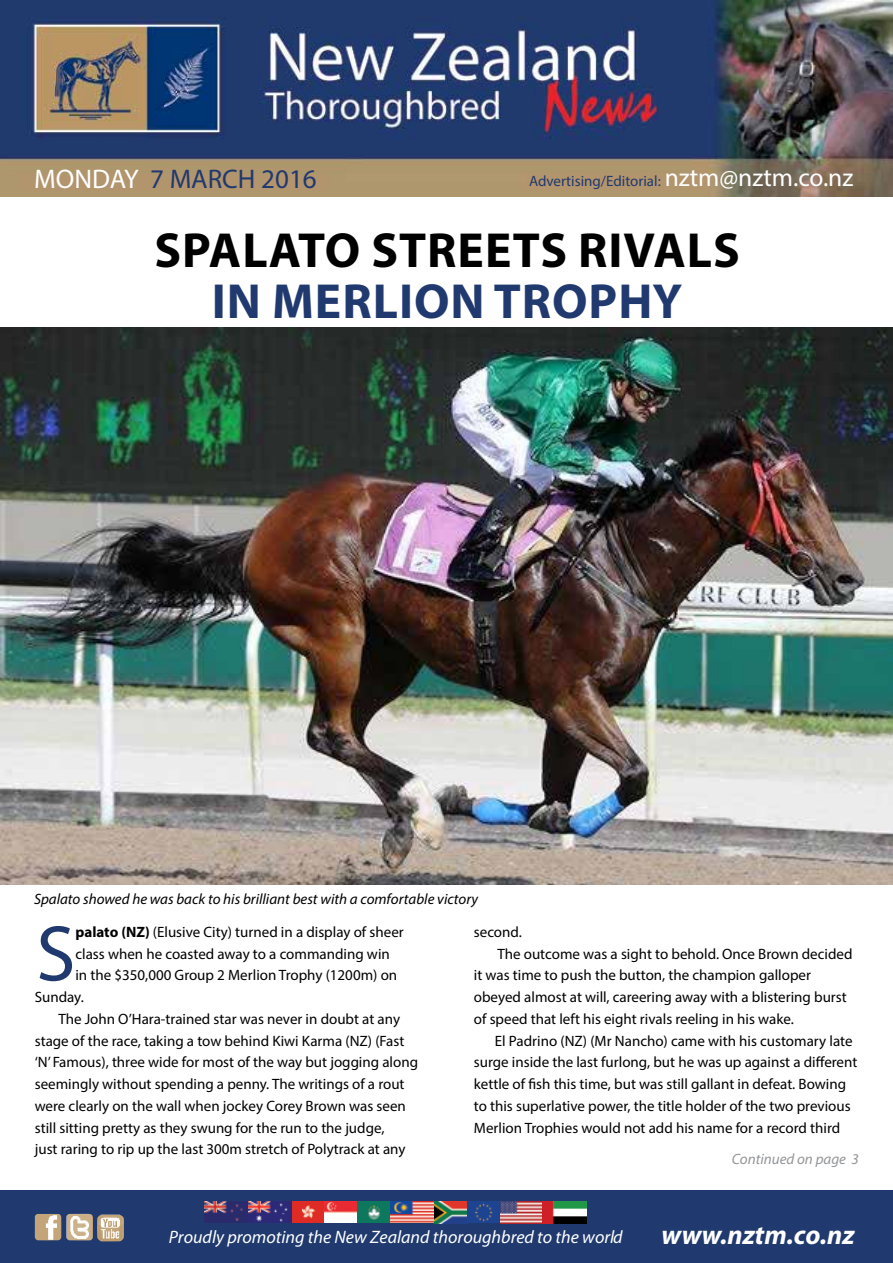
<style>
.page{position:relative;width:893px;height:1263px;background:#fff}
.page>*{position:absolute;margin:0;border:0;box-sizing:border-box;transform-origin:0 0}
.t1{font:79.5px "Myriad Pro";color:#20396f}
.t2{font:700 49.5px "Myriad Pro";letter-spacing:.02em;color:#000}
.t3{font:700 49.5px "Myriad Pro";letter-spacing:.02em;color:#20396f}
.t4{font:27px "Myriad Pro";color:#20396f}
.t5{font:italic 700 27px "Myriad Pro";color:#fff}
.t6{font:italic 18px "Myriad Pro";color:#fff}
.t7{font:15px "Myriad Pro";color:#000}
.t8{font:italic 15px "Myriad Pro";color:#000}
.t9{font:15px "Myriad Pro";color:#20396f}
.t10{font:italic 15px "Myriad Pro";color:#939598}
.s1{color:#fff}
.s2{font-size:25.5px;color:#fff}
.s3{font-weight:700}
</style>
<div class="page">
<div style="left:0;top:1191px;width:893px;height:72px;background:#203a6f"></div>
<img style="left:97px;top:1214px;width:27px;height:27px">
<img style="left:66px;top:1214px;width:27px;height:26px">
<img style="left:35px;top:1214px;width:26px;height:26px">
<img style="left:205px;top:1201px;width:381px;height:22px">
<img style="left:1px;top:327px;width:892px;height:557px">
<img style="left:0;top:0;width:893px;height:197px">
<h3 class="t4" style="left:34px;top:162px;width:284px"><span class="s1">MONDAY</span> 7 MARCH 2016</h3>
<p class="t9" style="left:529px;top:171px;width:326px">Advertising/Editorial: <span class="s2">nztm@nztm.co.nz</span></p>
<h2 class="t2" style="left:154px;top:218px;width:582px">SPALATO STREETS RIVALS</h2>
<h2 class="t3" style="left:212px;top:269px;width:472px">IN MERLION TROPHY</h2>
<p class="t8" style="left:34px;top:890px;width:446px">Spalato showed he was back to his brilliant best with a comfortable victory</p>
<h1 class="t1" style="left:36px;top:905px;width:41px">S</h1>
<p class="t7" style="left:75px;top:923px;width:330px"><span class="s3">PALATO (NZ)</span> (Elusive City) turned in a display of sheer</p>
<p class="t7" style="left:75px;top:944px;width:316px">class when he coasted away to a commanding win</p>
<p class="t7" style="left:75px;top:966px;width:323px">in the $350,000 Group 2 Merlion Trophy (1200m) on</p>
<p class="t7" style="left:35px;top:988px;width:51px">Sunday.</p>
<p class="t7" style="left:58px;top:1010px;width:343px">The John O’Hara-trained star was never in doubt at any</p>
<p class="t7" style="left:35px;top:1031px;width:371px">stage of the race, taking a tow behind Kiwi Karma (NZ) (Fast</p>
<p class="t7" style="left:35px;top:1053px;width:385px">‘N’ Famous), three wide for most of the way but jogging along</p>
<p class="t7" style="left:35px;top:1075px;width:371px">seemingly without spending a penny. The writings of a rout</p>
<p class="t7" style="left:35px;top:1097px;width:373px">were clearly on the wall when jockey Corey Brown was seen</p>
<p class="t7" style="left:35px;top:1118px;width:351px">still sitting pretty as they swung for the run to the judge,</p>
<p class="t7" style="left:35px;top:1140px;width:372px">just raring to rip up the last 300m stretch of Polytrack at any</p>
<p class="t7" style="left:474px;top:923px;width:50px">second.</p>
<p class="t7" style="left:497px;top:944px;width:357px">The outcome was a sight to behold. Once Brown decided</p>
<p class="t7" style="left:474px;top:966px;width:339px">it was time to push the button, the champion galloper</p>
<p class="t7" style="left:474px;top:988px;width:374px">obeyed almost at will, careering away with a blistering burst</p>
<p class="t7" style="left:474px;top:1010px;width:321px">of speed that left his eight rivals reeling in his wake.</p>
<p class="t7" style="left:495px;top:1031px;width:359px">El Padrino (NZ) (Mr Nancho) came with his customary late</p>
<p class="t7" style="left:474px;top:1053px;width:385px">surge inside the last furlong, but he was up against a different</p>
<p class="t7" style="left:474px;top:1075px;width:374px">kettle of fish this time, but was still gallant in defeat. Bowing</p>
<p class="t7" style="left:474px;top:1097px;width:378px">to this superlative power, the title holder of the two previous</p>
<p class="t7" style="left:474px;top:1118px;width:368px">Merlion Trophies would not add his name for a record third</p>
<p class="t10" style="left:732px;top:1150px;width:129px">Continued on page 3</p>
<p class="t6" style="left:169px;top:1226px;width:455px">Proudly promoting the New Zealand thoroughbred to the world</p>
<h3 class="t5" style="left:661px;top:1217px;width:195px">www.nztm.co.nz</h3>
</div>
